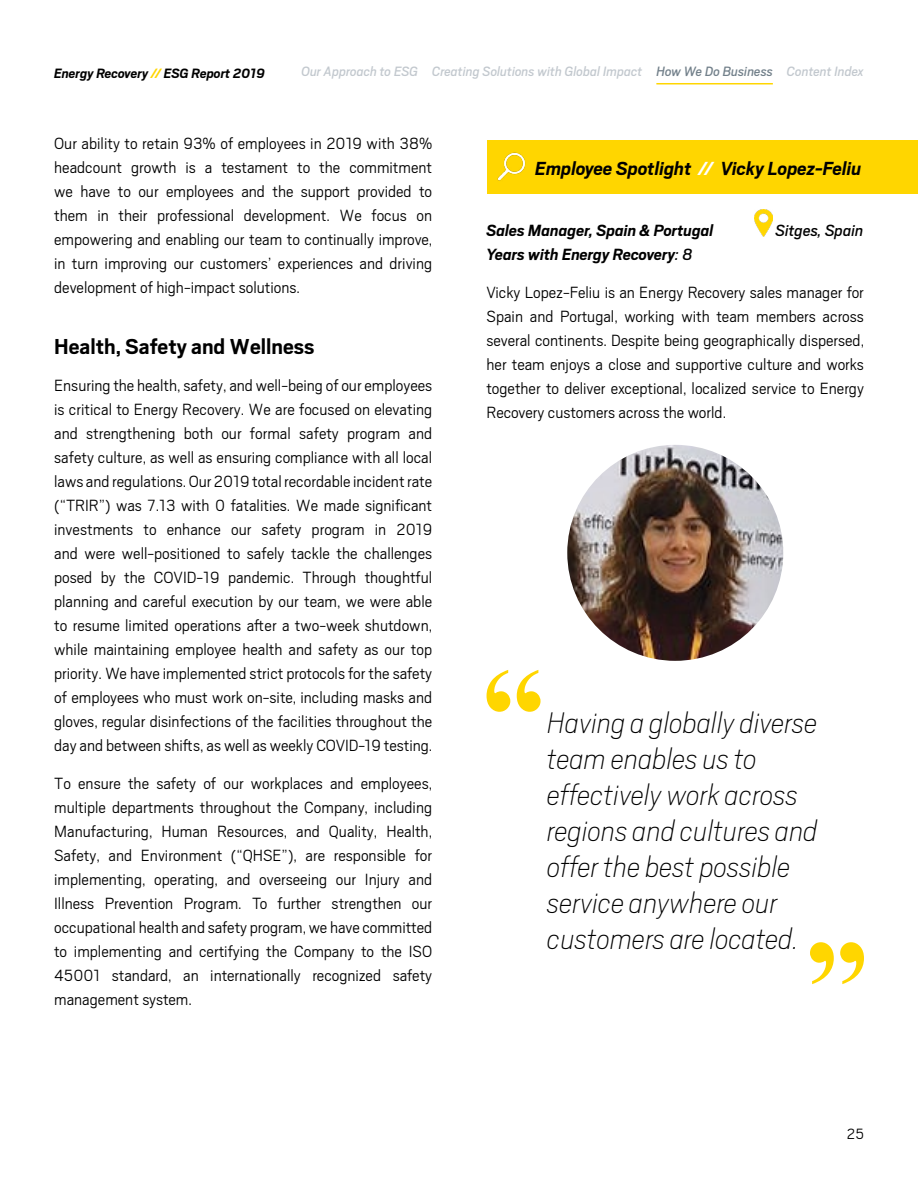
<style>
.page{position:relative;width:918px;height:1188px;background:#fff}
.page>*{position:absolute;margin:0;border:0;box-sizing:border-box;transform-origin:0 0}
.t1{font:italic 100 33px/36px "Scout";color:#000}
.t2{font:700 24px "Scout";color:#000}
.t3{font:italic 700 21px "Scout";color:#000}
.t4{font:300 18px/24px "Scout";color:#000;text-align:justify}
.t5{font:italic 700 18px "Scout";color:#000}
.t6{font:italic 18px "Scout";color:#000}
.t7{font:300 16.5px "Scout";color:#000}
.t8{font:italic 15px "Scout";color:#c2c8ce}
.t9{font:italic 700 15px "Scout";color:#000}
.s1{color:#ffd600}
.s2{color:#72808a}
.s3{color:#fff}
.s4{font-weight:700;font-style:italic}
.s5{font-weight:400;font-style:italic}
</style>
<div class="page">
<div style="left:487px;top:140px;width:431px;height:54px;background:#ffd600"></div>
<hr style="left:656px;top:83px;width:117px;height:1px;background:#ffd600">
<img style="left:755px;top:209px;width:17px;height:27px">
<img style="left:567px;top:445px;width:216px;height:216px;border-radius:108px">
<svg style="left:487px;top:670px;width:54px;height:42px"></svg>
<svg style="left:810px;top:942px;width:54px;height:42px"></svg>
<img style="left:497px;top:152px;width:29px;height:29px">
<p class="t9" style="left:54px;top:65px;width:212px">Energy Recovery <span class="s1">//</span> ESG Report 2019</p>
<p class="t8" style="left:301px;top:64px;width:564px">Our Approach to ESG Creating Solutions with Global Impact <span class="s2">How We Do Business</span> Content Index</p>
<p class="t4" style="left:54px;top:131px;width:380px">Our ability to retain 93% of employees in 2019 with 38% headcount growth is a testament to the commitment we have to our employees and the support provided to them in their professional development. We focus on empowering and enabling our team to continually improve, in turn improving our customers’ experiences and driving development of high-impact solutions.</p>
<h2 class="t2" style="left:54px;top:333px;width:262px">Health, Safety and Wellness</h2>
<p class="t4" style="left:54px;top:374px;width:380px">Ensuring the health, safety, and well-being of our employees is critical to Energy Recovery. We are focused on elevating and strengthening both our formal safety program and safety culture, as well as ensuring compliance with all local laws and regulations. Our 2019 total recordable incident rate (“TRIR”) was 7.13 with 0 fatalities. We made significant investments to enhance our safety program in 2019 and were well-positioned to safely tackle the challenges posed by the COVID-19 pandemic. Through thoughtful planning and careful execution by our team, we were able to resume limited operations after a two-week shutdown, while maintaining employee health and safety as our top priority. We have implemented strict protocols for the safety of employees who must work on-site, including masks and gloves, regular disinfections of the facilities throughout the day and between shifts, as well as weekly COVID-19 testing.</p>
<p class="t4" style="left:54px;top:771px;width:380px">To ensure the safety of our workplaces and employees, multiple departments throughout the Company, including Manufacturing, Human Resources, and Quality, Health, Safety, and Environment (“QHSE”), are responsible for implementing, operating, and overseeing our Injury and Illness Prevention Program. To further strengthen our occupational health and safety program, we have committed to implementing and certifying the Company to the ISO 45001 standard, an internationally recognized safety management system.</p>
<p class="t3" style="left:535px;top:157px;width:328px">Employee Spotlight <span class="s3">//</span> Vicky Lopez-Feliu</p>
<p class="t5" style="left:487px;top:221px;width:229px">Sales Manager, Spain &amp; Portugal</p>
<p class="t6" style="left:776px;top:221px;width:89px">Sitges, Spain</p>
<p class="t4" style="left:487px;top:236px;width:379px;line-height:37.5px"><span class="s4">Years with Energy Recovery</span><span class="s5">: 8<br></span>Vicky Lopez-Feliu is an Energy Recovery sales manager for</p>
<p class="t4" style="left:487px;top:304px;width:379px">Spain and Portugal, working with team members across several continents. Despite being geographically dispersed, her team enjoys a close and supportive culture and works together to deliver exceptional, localized service to Energy Recovery customers across the world.</p>
<h1 class="t1" style="left:547px;top:704px;width:272px">Having a globally diverse team enables us to effectively work across regions and cultures and offer the best possible service anywhere our customers are located.</h1>
<p class="t7" style="left:847px;top:1125px;width:19px">25</p>
</div>
